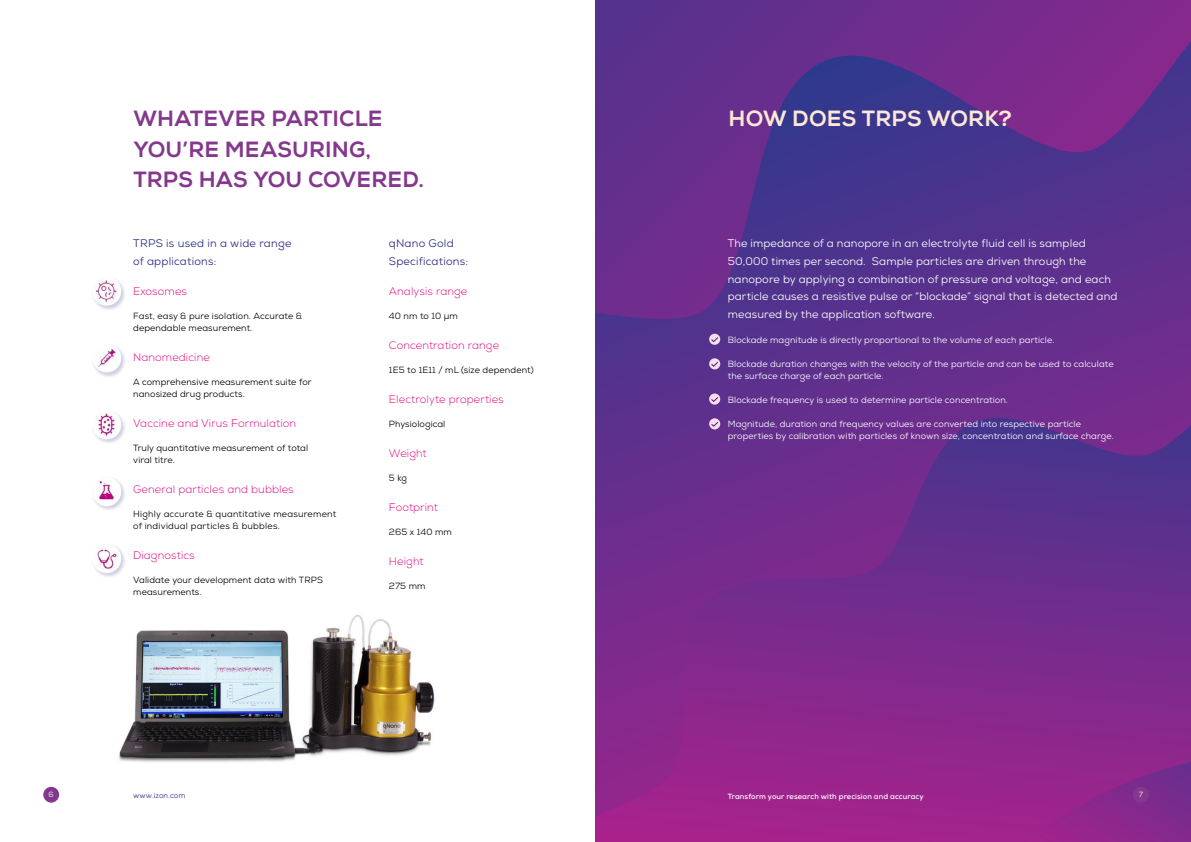
<style>
.page{position:relative;width:1191px;height:842px;background:#fff}
.page>*{position:absolute;margin:0;border:0;box-sizing:border-box;transform-origin:0 0}
.t1{font:800 22px/30px "Nexa";letter-spacing:.005em;color:#84388d}
.t2{font:800 22px "Nexa";letter-spacing:.01em;color:#fde8d8}
.t3{font:11px/18px "Nexa";letter-spacing:.01em;color:#fff}
.t4{font:300 11px "Nexa";letter-spacing:.01em;color:#e6007f}
.t5{font:11px/18px "Nexa";letter-spacing:.02em;color:#2c2e81}
.t6{font:9px/12px "Nexa";letter-spacing:.01em;color:#fff}
.t7{font:9px/12px "Nexa";letter-spacing:.01em;color:#000}
.t8{font:700 7.5px "Nexa";letter-spacing:.01em;color:#fff}
.t9{font:7.5px "Nexa";letter-spacing:.01em;color:#2c2e81}
.t10{font:7.5px "Nexa";color:#fff}
</style>
<div class="page">
<img style="left:119px;top:615px;width:316px;height:147px">
<div style="left:595px;top:0;width:596px;height:842px;background:linear-gradient(to right,#53328d,#86288d)"></div>
<svg style="left:595px;top:41px;width:596px;height:377px;background:#5c308d"></svg>
<svg style="left:595px;top:418px;width:596px;height:424px;background:#792a8c"></svg>
<svg style="left:1024px;top:762px;width:167px;height:80px;background:#8c278c"></svg>
<div style="left:92px;top:276px;width:35px;height:35px;background:#2c2e81;opacity:.23"></div>
<img style="left:92px;top:276px;width:29px;height:30px;border-radius:15px">
<div style="left:92px;top:410px;width:35px;height:35px;background:#2c2e81;opacity:.23"></div>
<img style="left:92px;top:410px;width:29px;height:29px;border-radius:15px">
<div style="left:92px;top:343px;width:35px;height:35px;background:#2c2e81;opacity:.23"></div>
<img style="left:92px;top:343px;width:29px;height:29px;border-radius:15px">
<div style="left:92px;top:477px;width:35px;height:35px;background:#2c2e81;opacity:.23"></div>
<img style="left:92px;top:477px;width:29px;height:29px;border-radius:15px">
<div style="left:92px;top:544px;width:35px;height:34px;background:#2c2e81;opacity:.23"></div>
<img style="left:92px;top:544px;width:29px;height:29px;border-radius:15px">
<div style="left:709px;top:334px;width:11px;height:11px;background:#fadcec;border-radius:50%"></div>
<svg style="left:710px;top:337px;width:8px;height:6px"></svg>
<svg style="left:709px;top:358px;width:11px;height:11px"></svg>
<svg style="left:710px;top:361px;width:9px;height:7px"></svg>
<svg style="left:709px;top:393px;width:11px;height:12px"></svg>
<svg style="left:710px;top:396px;width:9px;height:7px"></svg>
<svg style="left:709px;top:418px;width:11px;height:11px"></svg>
<svg style="left:710px;top:421px;width:9px;height:7px"></svg>
<div style="left:1132px;top:787px;width:16px;height:16px;background:#84388d;border-radius:50%"></div>
<div style="left:43px;top:787px;width:16px;height:16px;background:#84388d;border-radius:50%"></div>
<h1 class="t1" style="left:133px;top:104px;width:292px">WHATEVER PARTICLE<br>YOU’RE MEASURING,<br>TRPS HAS YOU COVERED.</h1>
<p class="t5" style="left:133px;top:234px;width:160px">TRPS is used in a wide range of applications:</p>
<p class="t4" style="left:133px;top:284px;width:55px">Exosomes</p>
<p class="t7" style="left:133px;top:309px;width:170px">Fast, easy &amp; pure isolation. Accurate &amp; dependable measurement.</p>
<p class="t4" style="left:133px;top:350px;width:78px">Nanomedicine</p>
<p class="t7" style="left:133px;top:375px;width:180px">A comprehensive measurement suite for nanosized drug products.</p>
<p class="t4" style="left:133px;top:416px;width:164px">Vaccine and Virus Formulation</p>
<p class="t7" style="left:133px;top:441px;width:176px">Truly quantitative measurement of total viral titre.</p>
<p class="t4" style="left:133px;top:482px;width:162px">General particles and bubbles</p>
<p class="t7" style="left:133px;top:507px;width:204px">Highly accurate &amp; quantitative measurement of individual particles &amp; bubbles.</p>
<p class="t4" style="left:133px;top:548px;width:63px">Diagnostics</p>
<p class="t7" style="left:133px;top:573px;width:191px">Validate your development data with TRPS measurements.</p>
<p class="t5" style="left:389px;top:234px;width:81px">qNano Gold<br>Specifications:</p>
<p class="t4" style="left:389px;top:284px;width:80px">Analysis range</p>
<p class="t7" style="left:389px;top:309px;width:70px">40 nm to 10 µm</p>
<p class="t4" style="left:389px;top:338px;width:112px">Concentration range</p>
<p class="t7" style="left:389px;top:363px;width:146px">1E5 to 1E11 / mL (size dependent)</p>
<p class="t4" style="left:389px;top:392px;width:116px">Electrolyte properties</p>
<p class="t7" style="left:389px;top:417px;width:58px">Physiological</p>
<p class="t4" style="left:389px;top:446px;width:39px">Weight</p>
<p class="t7" style="left:389px;top:471px;width:20px">5 kg</p>
<p class="t4" style="left:389px;top:500px;width:50px">Footprint</p>
<p class="t7" style="left:389px;top:525px;width:64px">265 x 140 mm</p>
<p class="t4" style="left:389px;top:554px;width:36px">Height</p>
<p class="t7" style="left:389px;top:579px;width:38px">275 mm</p>
<h1 class="t2" style="left:728px;top:105px;width:285px">HOW DOES TRPS WORK?</h1>
<p class="t3" style="left:728px;top:234px;width:391px">The impedance of a nanopore in an electrolyte fluid cell is sampled 50,000 times per second. Sample particles are driven through the nanopore by applying a combination of pressure and voltage, and each particle causes a resistive pulse or “blockade” signal that is detected and measured by the application software.</p>
<p class="t6" style="left:728px;top:333px;width:328px">Blockade magnitude is directly proportional to the volume of each particle.</p>
<p class="t6" style="left:728px;top:357px;width:387px">Blockade duration changes with the velocity of the particle and can be used to calculate the surface charge of each particle.</p>
<p class="t6" style="left:728px;top:393px;width:282px">Blockade frequency is used to determine particle concentration.</p>
<p class="t6" style="left:728px;top:417px;width:387px">Magnitude, duration and frequency values are converted into respective particle properties by calibration with particles of known size, concentration and surface charge.</p>
<p class="t10" style="left:49px;top:790px;width:7px">6</p>
<p class="t9" style="left:133px;top:790px;width:54px">www.izon.com</p>
<p class="t8" style="left:728px;top:791px;width:197px">Transform your research with precision and accuracy</p>
<p class="t10" style="left:1138px;top:790px;width:6px">7</p>
</div>
